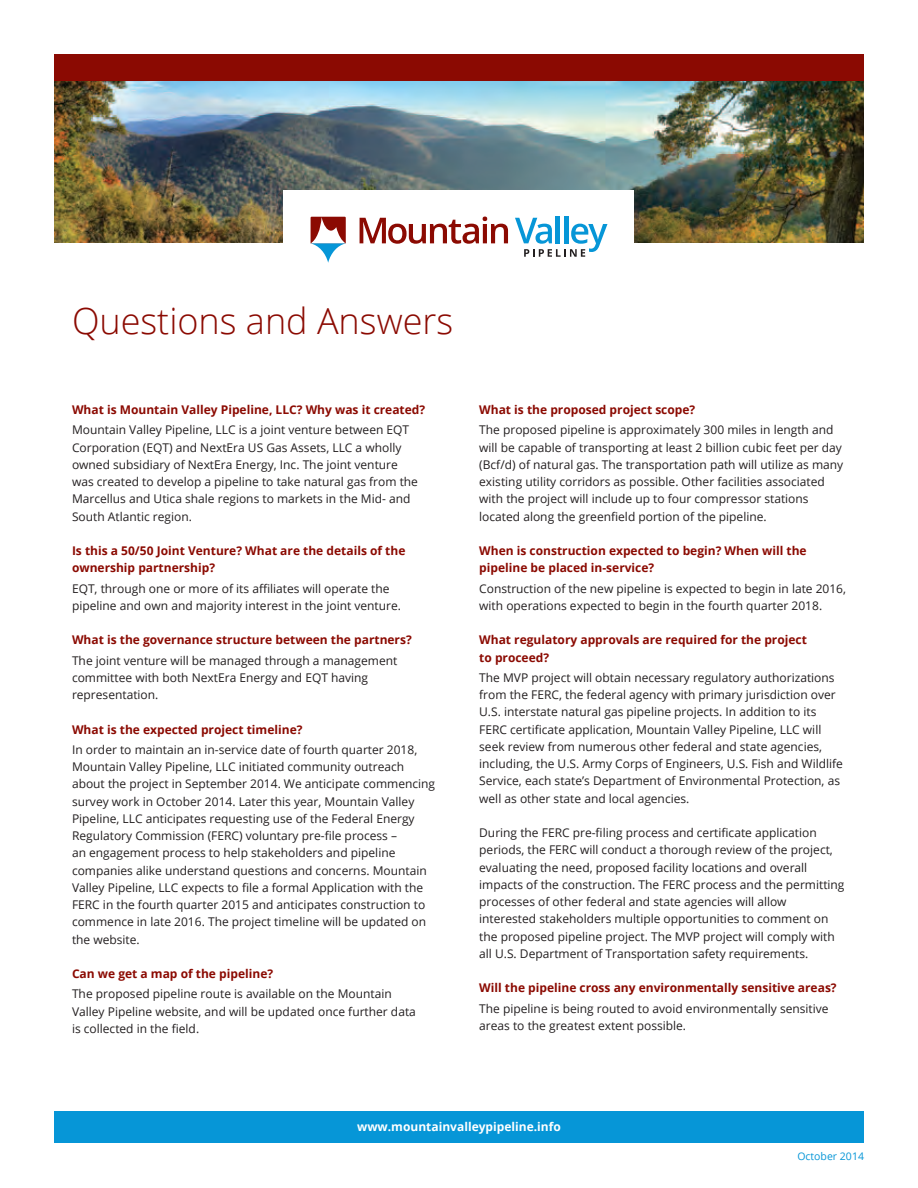
<style>
.page{position:relative;width:918px;height:1188px;background:#fff}
.page>*{position:absolute;margin:0;border:0;box-sizing:border-box;transform-origin:0 0}
.t1{font:300 36px "Open Sans";color:#8b0a02}
.t2{font:12px/17.2px "Open Sans";color:#231f20}
.t3{font:700 12px/17.2px "Open Sans";color:#8b0a02}
.t4{font:700 12px "Open Sans";color:#fff}
.t5{font:10.5px "Open Sans";color:#0696d7}
</style>
<div class="page">
<img style="left:54px;top:81px;width:810px;height:162px">
<div style="left:284px;top:191px;width:350px;height:97px;background:#fff"></div>
<svg style="left:311px;top:217px;width:35px;height:46px"></svg>
<svg style="left:360px;top:217px;width:148px;height:27px"></svg>
<hr style="left:556px;top:216px;width:4px;height:27px;background:#0696d7">
<hr style="left:564px;top:216px;width:4px;height:27px;background:#0696d7">
<svg style="left:515px;top:218px;width:92px;height:39px"></svg>
<div style="left:54px;top:54px;width:810px;height:27px;background:#8b0a02"></div>
<div style="left:54px;top:1112px;width:810px;height:31px;background:#0696d7"></div>
<h1 class="t1" style="left:72px;top:296px;width:383px">Questions and Answers</h1>
<p class="t3" style="left:72px;top:401px;width:355px">What is Mountain Valley Pipeline, LLC? Why was it created?</p>
<p class="t2" style="left:72px;top:421px;width:348px">Mountain Valley Pipeline, LLC is a joint venture between EQT Corporation (EQT) and NextEra US Gas Assets, LLC a wholly owned subsidiary of NextEra Energy, Inc. The joint venture was created to develop a pipeline to take natural gas from the Marcellus and Utica shale regions to markets in the Mid- and South Atlantic region.</p>
<p class="t3" style="left:72px;top:542px;width:335px">Is this a 50/50 Joint Venture? What are the details of the ownership partnership?</p>
<p class="t2" style="left:72px;top:579px;width:330px">EQT, through one or more of its affiliates will operate the pipeline and own and majority interest in the joint venture.</p>
<p class="t3" style="left:72px;top:631px;width:341px">What is the governance structure between the partners?</p>
<p class="t2" style="left:72px;top:651px;width:327px">The joint venture will be managed through a management committee with both NextEra Energy and EQT having representation.</p>
<p class="t3" style="left:72px;top:720px;width:232px">What is the expected project timeline?</p>
<p class="t2" style="left:72px;top:741px;width:365px">In order to maintain an in-service date of fourth quarter 2018, Mountain Valley Pipeline, LLC initiated community outreach about the project in September 2014. We anticipate commencing survey work in October 2014. Later this year, Mountain Valley Pipeline, LLC anticipates requesting use of the Federal Energy Regulatory Commission (FERC) voluntary pre-file process –<br>an engagement process to help stakeholders and pipeline companies alike understand questions and concerns. Mountain Valley Pipeline, LLC expects to file a formal Application with the FERC in the fourth quarter 2015 and anticipates construction to commence in late 2016. The project timeline will be updated on the website.</p>
<p class="t3" style="left:72px;top:965px;width:203px">Can we get a map of the pipeline?</p>
<p class="t2" style="left:72px;top:985px;width:345px">The proposed pipeline route is available on the Mountain<br>Valley Pipeline website, and will be updated once further data is collected in the field.</p>
<p class="t3" style="left:479px;top:401px;width:218px">What is the proposed project scope?</p>
<p class="t2" style="left:479px;top:421px;width:366px">The proposed pipeline is approximately 300 miles in length and will be capable of transporting at least 2 billion cubic feet per day (Bcf/d) of natural gas. The transportation path will utilize as many existing utility corridors as possible. Other facilities associated with the project will include up to four compressor stations located along the greenfield portion of the pipeline.</p>
<p class="t3" style="left:479px;top:542px;width:329px">When is construction expected to begin? When will the pipeline be placed in-service?</p>
<p class="t2" style="left:479px;top:579px;width:368px">Construction of the new pipeline is expected to begin in late 2016, with operations expected to begin in the fourth quarter 2018.</p>
<p class="t3" style="left:479px;top:631px;width:329px">What regulatory approvals are required for the project to proceed?</p>
<p class="t2" style="left:479px;top:669px;width:365px">The MVP project will obtain necessary regulatory authorizations from the FERC, the federal agency with primary jurisdiction over U.S. interstate natural gas pipeline projects. In addition to its FERC certificate application, Mountain Valley Pipeline, LLC will seek review from numerous other federal and state agencies, including, the U.S. Army Corps of Engineers, U.S. Fish and Wildlife Service, each state’s Department of Environmental Protection, as well as other state and local agencies.</p>
<p class="t2" style="left:479px;top:824px;width:367px">During the FERC pre-filing process and certificate application periods, the FERC will conduct a thorough review of the project, evaluating the need, proposed facility locations and overall impacts of the construction. The FERC process and the permitting processes of other federal and state agencies will allow interested stakeholders multiple opportunities to comment on the proposed pipeline project. The MVP project will comply with all U.S. Department of Transportation safety requirements.</p>
<p class="t3" style="left:479px;top:979px;width:359px">Will the pipeline cross any environmentally sensitive areas?</p>
<p class="t2" style="left:479px;top:999px;width:351px">The pipeline is being routed to avoid environmentally sensitive areas to the greatest extent possible.</p>
<p class="t4" style="left:357px;top:1119px;width:205px">www.mountainvalleypipeline.info</p>
<p class="t5" style="left:797px;top:1149px;width:68px">October 2014</p>
</div>
